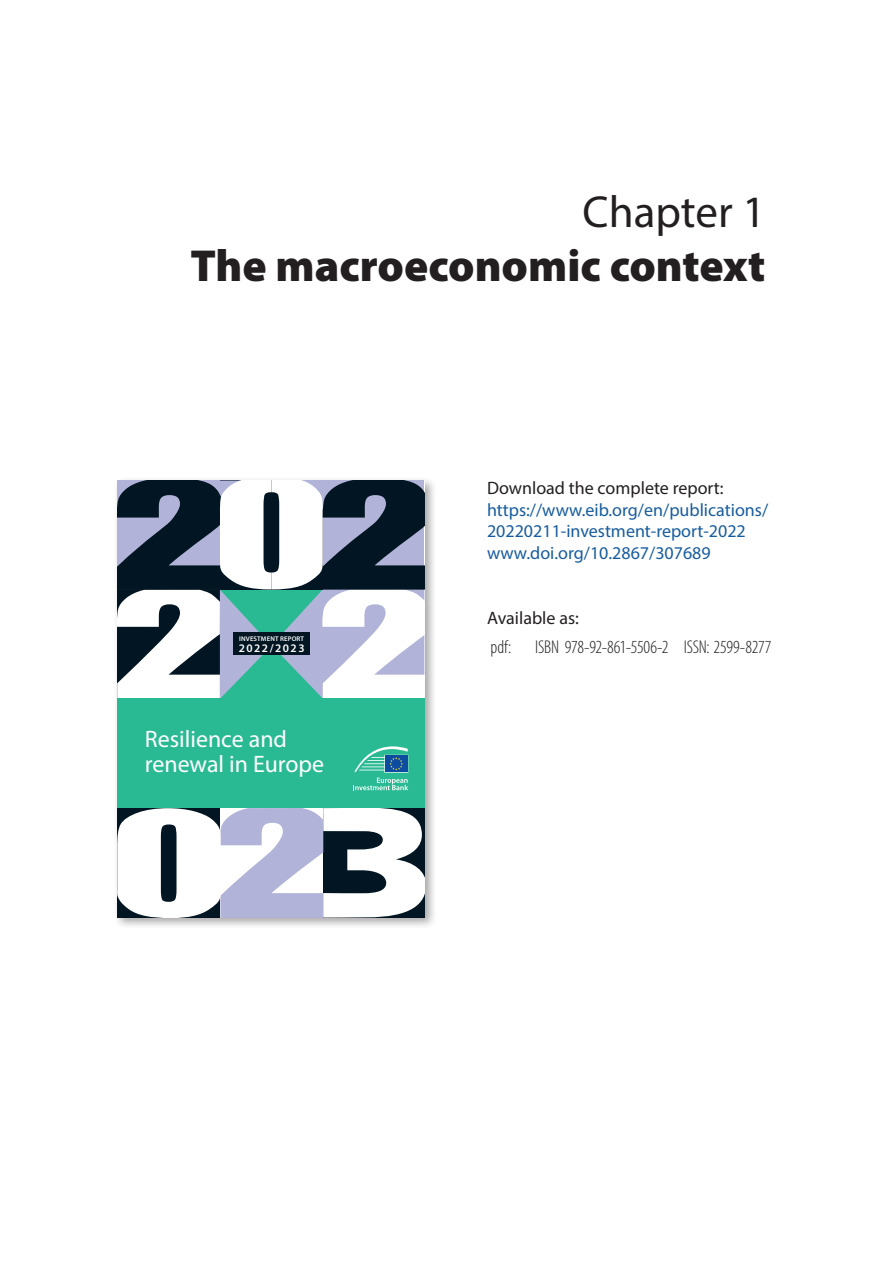
<style>
.page{position:relative;width:893px;height:1263px;background:#fff}
.page>*{position:absolute;margin:0;border:0;box-sizing:border-box;transform-origin:0 0}
.t1{font:900 45px "Myriad Pro";color:#231f20}
.t2{font:45px "Myriad Pro";color:#231f20}
.t3{font:23.85px/25.3px "Myriad Pro";color:#fff}
.t4{font:300 condensed 18.6px "Myriad Pro";letter-spacing:-.015em;color:#231f20}
.t5{font:18px/21.6px "Myriad Pro";color:#175d9e}
.t6{font:18px "Myriad Pro";color:#231f20}
.t7{font:600 11.55px "Myriad Pro";letter-spacing:.13em;color:#fff}
.t8{font:600 6.75px "Myriad Pro";letter-spacing:.02em;color:#fff}
</style>
<div class="page">
<div style="left:113px;top:476px;width:324px;height:454px;background:#231f20;opacity:.4"></div>
<svg style="left:117px;top:480px;width:307px;height:219px"></svg>
<svg style="left:117px;top:808px;width:307px;height:109px"></svg>
<div style="left:117px;top:699px;width:307px;height:109px;background:#2aba93"></div>
<div style="left:233px;top:632px;width:77px;height:23px;background:#011622"></div>
<svg style="left:353px;top:746px;width:55px;height:44px"></svg>
<p class="t2" style="left:583px;top:184px;width:184px">Chapter 1</p>
<p class="t1" style="left:190px;top:240px;width:577px">The macroeconomic context</p>
<p class="t8" style="left:239px;top:635px;width:67px">INVESTMENT REPORT</p>
<p class="t7" style="left:239px;top:642px;width:67px">2022/2023</p>
<p class="t3" style="left:145px;top:727px;width:181px">Resilience and renewal in Europe</p>
<p class="t6" style="left:487px;top:477px;width:238px">Download the complete report:</p>
<p class="t5" style="left:487px;top:498px;width:283px">https://www.eib.org/en/publications/<br>20220211-investment-report-2022</p>
<p class="t5" style="left:487px;top:542px;width:225px">www.doi.org/10.2867/307689</p>
<p class="t6" style="left:487px;top:606px;width:93px">Available as:</p>
<p class="t4" style="left:491px;top:637px;width:22px">pdf:</p>
<p class="t4" style="left:535px;top:637px;width:135px">ISBN 978-92-861-5506-2</p>
<p class="t4" style="left:684px;top:637px;width:89px">ISSN: 2599-8277</p>
</div>
